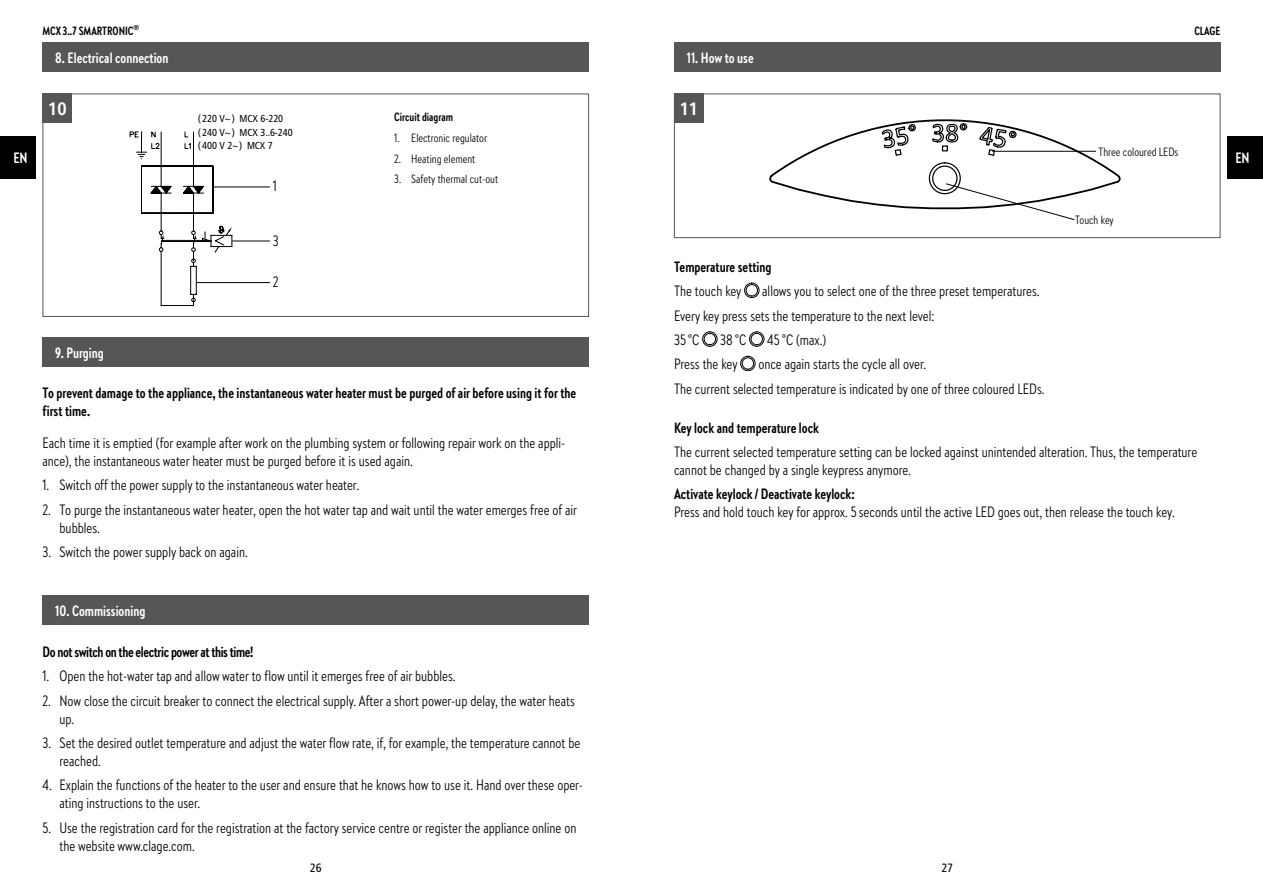
<style>
.page{position:relative;width:1263px;height:893px;background:#fff}
.page>*{position:absolute;margin:0;border:0;box-sizing:border-box;transform-origin:0 0}
.t1{font:700 condensed 18px "Frutiger Neue LTW1 G";color:#fff}
.t2{font:15px/18px "Brandon Text Cond";color:#000}
.t3{font:700 15px/18px "Brandon Text Cond";color:#000}
.t4{font:700 15px "Brandon Text Cond";color:#fff}
.t5{font:700 15px "Brandon Text Cond";letter-spacing:-.025em;color:#000}
.t6{font:12px "Brandon Text Cond";color:#000}
.t7{font:700 12px "Brandon Text Cond";color:#000}
.t8{font:condensed 12px "Frutiger Neue LTW1 G";color:#000}
.t9{font:condensed 10.2px/13.5px "Frutiger Neue LTW1 G";color:#000}
</style>
<div class="page">
<div style="left:0;top:136px;width:36px;height:43px;background:#000"></div>
<div style="left:1227px;top:136px;width:36px;height:43px;background:#000"></div>
<div style="left:43px;top:43px;width:546px;height:29px;background:#565656"></div>
<hr style="left:213px;top:187px;width:57px;height:1px;background:#000">
<hr style="left:232px;top:241px;width:38px;height:1px;background:#000">
<hr style="left:196px;top:282px;width:74px;height:1px;background:#000">
<div style="left:43px;top:94px;width:29px;height:29px;background:#565656"></div>
<svg style="left:129px;top:131px;width:117px;height:175px"></svg>
<div style="left:198px;top:91px;width:141px;height:68px;background:#fff"></div>
<div style="left:43px;top:337px;width:546px;height:29px;background:#565656"></div>
<div style="left:43px;top:595px;width:546px;height:30px;background:#565656"></div>
<div style="left:43px;top:94px;width:546px;height:223px;border:1px solid #565656"></div>
<svg style="left:744px;top:283px;width:15px;height:15px"></svg>
<svg style="left:702px;top:332px;width:15px;height:15px"></svg>
<svg style="left:749px;top:332px;width:15px;height:15px"></svg>
<svg style="left:740px;top:356px;width:15px;height:15px"></svg>
<div style="left:674px;top:43px;width:546px;height:29px;background:#565656"></div>
<div style="left:674px;top:94px;width:546px;height:144px;border:1px solid #565656"></div>
<div style="left:674px;top:94px;width:30px;height:29px;background:#565656"></div>
<svg style="left:769px;top:119px;width:351px;height:101px"></svg>
<p class="t7" style="left:43px;top:22px;width:98px">MCX 3..7 SMARTRONIC<sup>®</sup></p>
<p class="t4" style="left:55px;top:48px;width:115px">8. Electrical connection</p>
<p class="t7" style="left:1194px;top:22px;width:28px">CLAGE</p>
<p class="t4" style="left:687px;top:48px;width:68px">11. How to use</p>
<p class="t1" style="left:680px;top:98px;width:20px">11</p>
<p class="t1" style="left:48px;top:98px;width:20px">10</p>
<p class="t7" style="left:394px;top:109px;width:60px">Circuit diagram</p>
<p class="t6" style="left:394px;top:130px;width:94px">1. Electronic regulator</p>
<p class="t6" style="left:394px;top:151px;width:83px">2. Heating element</p>
<p class="t6" style="left:394px;top:171px;width:105px">3. Safety thermal cut-out</p>
<p class="t9" style="left:198px;top:112px;width:96px">(220 V~) MCX 6-220 (240 V~) MCX 3..6-240 (400 V 2~) MCX 7</p>
<p class="t6" style="left:1098px;top:143px;width:81px">Three coloured LEDs</p>
<p class="t4" style="left:13px;top:147px;width:16px">EN</p>
<p class="t4" style="left:1235px;top:147px;width:16px">EN</p>
<p class="t2" style="left:273px;top:177px;width:6px">1</p>
<p class="t4" style="left:55px;top:342px;width:50px">9. Purging</p>
<p class="t2" style="left:273px;top:231px;width:7px">3</p>
<p class="t2" style="left:273px;top:273px;width:7px">2</p>
<p class="t3" style="left:43px;top:383px;width:535px">To prevent damage to the appliance, the instantaneous water heater must be purged of air before using it for the first time.</p>
<p class="t2" style="left:43px;top:433px;width:524px">Each time it is emptied (for example after work on the plumbing system or following repair work on the appli&shy;ance), the instantaneous water heater must be purged before it is used again.</p>
<p class="t2" style="left:43px;top:475px;width:318px">1. Switch off the power supply to the instantaneous water heater.</p>
<p class="t2" style="left:60px;top:500px;width:519px;text-indent:-17px">2. To purge the instantaneous water heater, open the hot water tap and wait until the water emerges free of air bubbles.</p>
<p class="t2" style="left:43px;top:542px;width:207px">3. Switch the power supply back on again.</p>
<p class="t4" style="left:55px;top:601px;width:92px">10. Commissioning</p>
<p class="t5" style="left:43px;top:641px;width:213px">Do not switch on the electric power at this time!</p>
<p class="t2" style="left:43px;top:667px;width:415px">1. Open the hot-water tap and allow water to flow until it emerges free of air bubbles.</p>
<p class="t2" style="left:60px;top:691px;width:517px;text-indent:-17px">2. Now close the circuit breaker to connect the electrical supply. After a short power-up delay, the water heats up.</p>
<p class="t2" style="left:60px;top:733px;width:522px;text-indent:-17px">3. Set the desired outlet temperature and adjust the water flow rate, if, for example, the temperature cannot be reached.</p>
<p class="t2" style="left:60px;top:776px;width:525px;text-indent:-17px">4. Explain the functions of the heater to the user and ensure that he knows how to use it. Hand over these oper&shy;ating instructions to the user.</p>
<p class="t2" style="left:60px;top:818px;width:518px;text-indent:-17px">5. Use the registration card for the registration at the factory service centre or register the appliance online on the website www.clage.com.</p>
<p class="t3" style="left:674px;top:257px;width:99px">Temperature setting</p>
<p class="t2" style="left:674px;top:282px;width:69px">The touch key</p>
<p class="t2" style="left:674px;top:278px;width:367px;line-height:24.5px;text-indent:88px">allows you to select one of the three preset temperatures.<br>Every key press sets the temperature to the next level:<br>35 °C</p>
<p class="t2" style="left:720px;top:330px;width:28px">38 °C</p>
<p class="t2" style="left:767px;top:330px;width:61px">45 °C (max.)</p>
<p class="t2" style="left:674px;top:355px;width:65px">Press the key</p>
<p class="t2" style="left:674px;top:352px;width:372px;line-height:24.3px;text-indent:84px">once again starts the cycle all over.<br>The current selected temperature is indicated by one of three coloured LEDs.</p>
<p class="t6" style="left:1075px;top:212px;width:40px">Touch key</p>
<p class="t3" style="left:674px;top:418px;width:146px">Key lock and temperature lock</p>
<p class="t2" style="left:674px;top:442px;width:525px">The current selected temperature setting can be locked against unintended alteration. Thus, the temperature cannot be changed by a single keypress anymore.</p>
<p class="t3" style="left:674px;top:485px;width:182px">Activate keylock/Deactivate keylock:</p>
<p class="t2" style="left:674px;top:503px;width:502px">Press and hold touch key for approx. 5 seconds until the active LED goes out, then release the touch key.</p>
<p class="t8" style="left:310px;top:861px;width:13px">26</p>
<p class="t8" style="left:941px;top:861px;width:13px">27</p>
</div>
